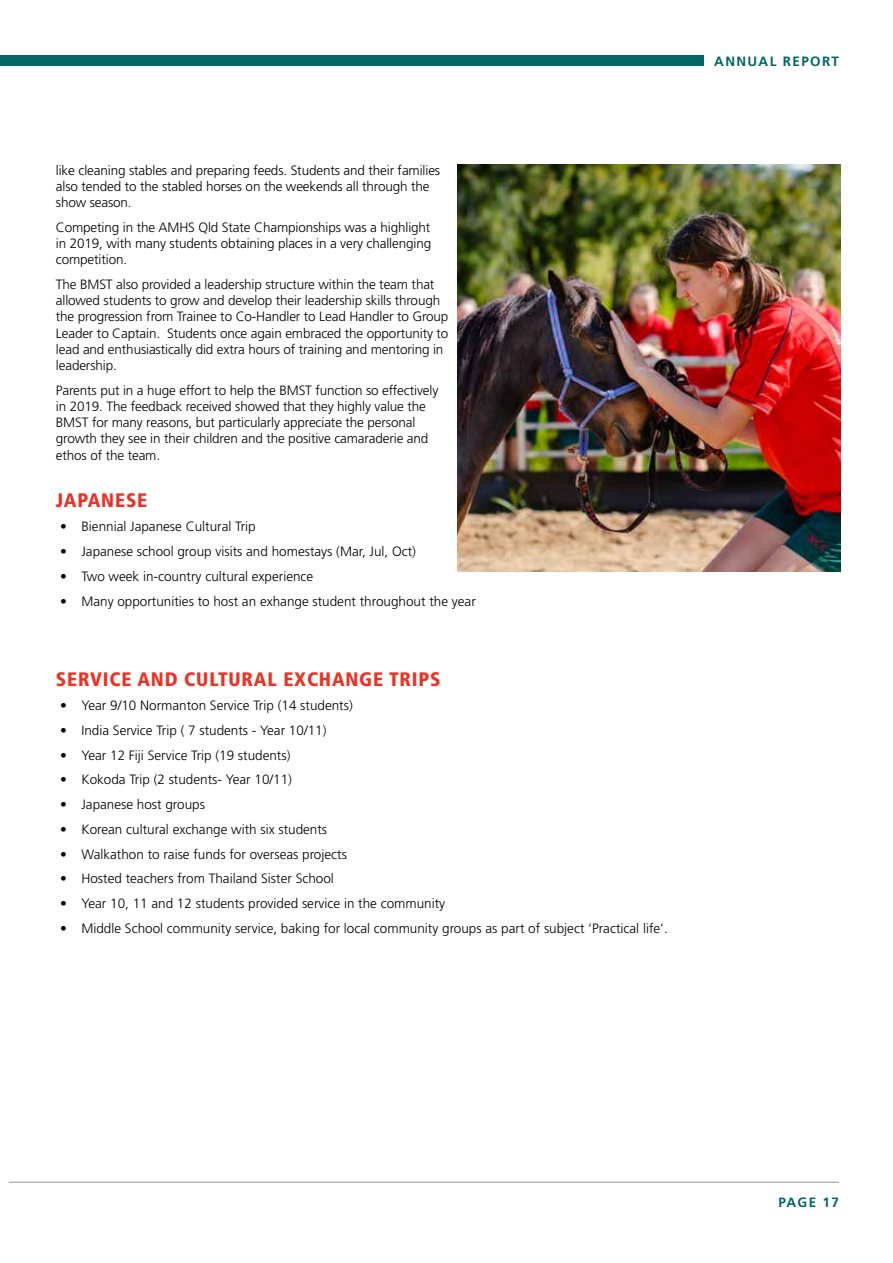
<style>
.page{position:relative;width:893px;height:1263px;background:#fff}
.page>*{position:absolute;margin:0;border:0;box-sizing:border-box;transform-origin:0 0}
.t1{font:900 condensed 19.5px "Frutiger LT Std";letter-spacing:.04em;color:#ee3124}
.t2{font:300 13.5px/16.2px "Frutiger LT Std";letter-spacing:-.01em;color:#000}
.t3{font:700 13.5px "Frutiger LT Std";letter-spacing:.1em;color:#066}
</style>
<div class="page">
<hr style="left:9px;top:1182px;width:830px;height:1px;background:#939598">
<div style="left:0;top:56px;width:704px;height:10px;background:#066"></div>
<img style="left:458px;top:165px;width:383px;height:406px">
<p class="t2" style="left:56px;top:162px;width:386px">like cleaning stables and preparing feeds. Students and their families also tended to the stabled horses on the weekends all through the show season.</p>
<p class="t2" style="left:56px;top:219px;width:377px;text-align:justify">Competing in the AMHS Qld State Championships was a highlight in 2019, with many students obtaining places in a very challenging competition.</p>
<p class="t2" style="left:56px;top:276px;width:394px">The BMST also provided a leadership structure within the team that allowed students to grow and develop their leadership skills through the progression from Trainee to Co-Handler to Lead Handler to Group Leader to Captain. Students once again embraced the opportunity to lead and enthusiastically did extra hours of training and mentoring in leadership.</p>
<p class="t2" style="left:56px;top:382px;width:384px">Parents put in a huge effort to help the BMST function so effectively in 2019. The feedback received showed that they highly value the BMST for many reasons, but particularly appreciate the personal growth they see in their children and the positive camaraderie and ethos of the team.</p>
<h1 class="t1" style="left:56px;top:488px;width:93px">JAPANESE</h1>
<p class="t2" style="left:60px;top:519px;width:197px">• Biennial Japanese Cultural Trip</p>
<p class="t2" style="left:60px;top:544px;width:357px">• Japanese school group visits and homestays (Mar, Jul, Oct)</p>
<p class="t2" style="left:60px;top:568px;width:255px">• Two week in-country cultural experience</p>
<p class="t2" style="left:60px;top:593px;width:417px">• Many opportunities to host an exhange student throughout the year</p>
<h1 class="t1" style="left:56px;top:667px;width:386px">SERVICE AND CULTURAL EXCHANGE TRIPS</h1>
<p class="t2" style="left:60px;top:698px;width:294px">• Year 9/10 Normanton Service Trip (14 students)</p>
<p class="t2" style="left:60px;top:722px;width:268px">• India Service Trip ( 7 students - Year 10/11)</p>
<p class="t2" style="left:60px;top:747px;width:232px">• Year 12 Fiji Service Trip (19 students)</p>
<p class="t2" style="left:60px;top:772px;width:233px">• Kokoda Trip (2 students- Year 10/11)</p>
<p class="t2" style="left:60px;top:796px;width:146px">• Japanese host groups</p>
<p class="t2" style="left:60px;top:821px;width:269px">• Korean cultural exchange with six students</p>
<p class="t2" style="left:60px;top:846px;width:288px">• Walkathon to raise funds for overseas projects</p>
<p class="t2" style="left:60px;top:871px;width:275px">• Hosted teachers from Thailand Sister School</p>
<p class="t2" style="left:60px;top:895px;width:387px">• Year 10, 11 and 12 students provided service in the community</p>
<p class="t2" style="left:60px;top:920px;width:609px">• Middle School community service, baking for local community groups as part of subject ‘Practical life’.</p>
<p class="t3" style="left:714px;top:53px;width:126px">ANNUAL REPORT</p>
<p class="t3" style="left:779px;top:1194px;width:62px">PAGE 17</p>
</div>
